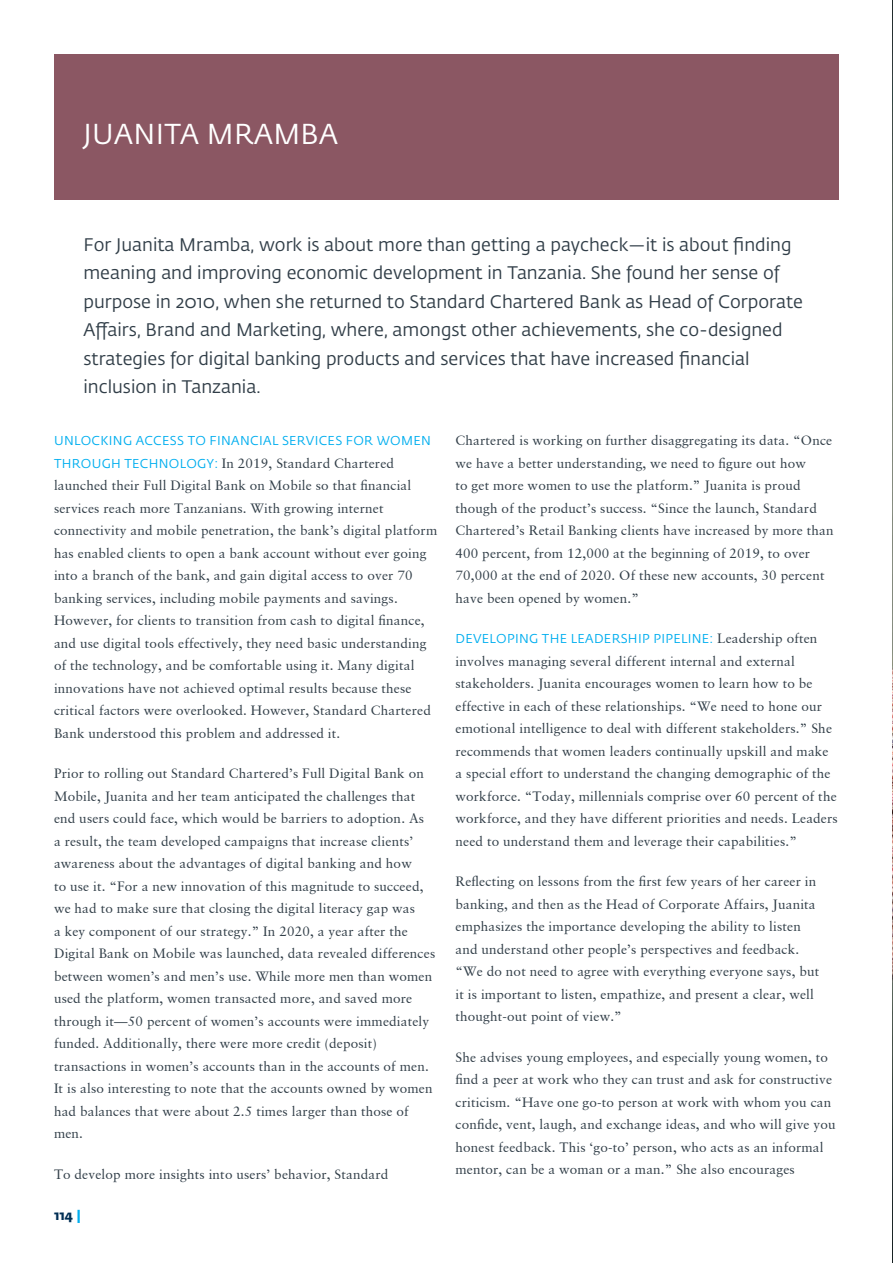
<style>
.page{position:relative;width:893px;height:1263px;background:#fff}
.page>*{position:absolute;margin:0;border:0;box-sizing:border-box;transform-origin:0 0}
.t1{font:28.5px "Fedra Sans Std";letter-spacing:.01em;color:#fff}
.t2{font:18px/28.5px "Fedra Sans Std";color:#313e48}
.t3{font:13.5px/22.5px "Sabon";letter-spacing:.015em;color:#313e48}
.t4{font:700 13.5px "Fedra Sans Std";color:#002e54}
.t5{font:12.75px "Fedra Sans Std";letter-spacing:.025em;color:#00aeef}
.s1{font-family:"Fedra Sans Std";font-size:12.75px;color:#00aeef}
.s2{color:#00aeef}
.s3{font-family:"Sabon";font-size:13.5px;color:#313e48}
</style>
<div class="page">
<div style="left:55px;top:54px;width:784px;height:145px;background:#8b5763"></div>
<img style="left:892px;top:0;width:1px;height:1263px">
<h1 class="t1" style="left:84px;top:117px;width:256px">JUANITA MRAMBA</h1>
<p class="t2" style="left:83px;top:231px;width:721px">For Juanita Mramba, work is about more than getting a paycheck—it is about finding meaning and improving economic development in Tanzania. She found her sense of purpose in 2010, when she returned to Standard Chartered Bank as Head of Corporate Affairs, Brand and Marketing, where, amongst other achievements, she co-designed strategies for digital banking products and services that have increased financial inclusion in Tanzania.</p>
<p class="t5" style="left:54px;top:433px;width:378px">UNLOCKING ACCESS TO FINANCIAL SERVICES FOR WOMEN</p>
<p class="t3" style="left:54px;top:451px;width:385px"><span class="s1">THROUGH TECHNOLOGY:</span> In 2019, Standard Chartered launched their Full Digital Bank on Mobile so that financial services reach more Tanzanians. With growing internet connectivity and mobile penetration, the bank’s digital platform has enabled clients to open a bank account without ever going into a branch of the bank, and gain digital access to over 70 banking services, including mobile payments and savings.<br>However, for clients to transition from cash to digital finance, and use digital tools effectively, they need basic understanding of the technology, and be comfortable using it. Many digital innovations have not achieved optimal results because these critical factors were overlooked. However, Standard Chartered Bank understood this problem and addressed it.</p>
<p class="t3" style="left:54px;top:762px;width:383px">Prior to rolling out Standard Chartered’s Full Digital Bank on Mobile, Juanita and her team anticipated the challenges that end users could face, which would be barriers to adoption. As<br>a result, the team developed campaigns that increase clients’ awareness about the advantages of digital banking and how<br>to use it. “For a new innovation of this magnitude to succeed, we had to make sure that closing the digital literacy gap was<br>a key component of our strategy.” In 2020, a year after the Digital Bank on Mobile was launched, data revealed differences between women’s and men’s use. While more men than women used the platform, women transacted more, and saved more through it—50 percent of women’s accounts were immediately funded. Additionally, there were more credit (deposit) transactions in women’s accounts than in the accounts of men.<br>It is also interesting to note that the accounts owned by women had balances that were about 2.5 times larger than those of men.</p>
<p class="t3" style="left:54px;top:1163px;width:336px">To develop more insights into users’ behavior, Standard</p>
<p class="t4" style="left:54px;top:1206px;width:28px">114 <span class="s2">|</span></p>
<p class="t3" style="left:455px;top:429px;width:380px">Chartered is working on further disaggregating its data. “Once we have a better understanding, we need to figure out how<br>to get more women to use the platform.” Juanita is proud though of the product’s success. “Since the launch, Standard Chartered’s Retail Banking clients have increased by more than 400 percent, from 12,000 at the beginning of 2019, to over 70,000 at the end of 2020. Of these new accounts, 30 percent have been opened by women.”</p>
<p class="t5" style="left:456px;top:631px;width:363px">DEVELOPING THE LEADERSHIP PIPELINE: <span class="s3">Leadership often</span></p>
<p class="t3" style="left:455px;top:650px;width:384px">involves managing several different internal and external stakeholders. Juanita encourages women to learn how to be effective in each of these relationships. “We need to hone our emotional intelligence to deal with different stakeholders.” She recommends that women leaders continually upskill and make a special effort to understand the changing demographic of the workforce. “Today, millennials comprise over 60 percent of the workforce, and they have different priorities and needs. Leaders need to understand them and leverage their capabilities.”</p>
<p class="t3" style="left:455px;top:870px;width:365px">Reflecting on lessons from the first few years of her career in banking, and then as the Head of Corporate Affairs, Juanita emphasizes the importance developing the ability to listen and understand other people’s perspectives and feedback. “We do not need to agree with everything everyone says, but it is important to listen, empathize, and present a clear, well thought-out point of view.”</p>
<p class="t3" style="left:455px;top:1046px;width:382px">She advises young employees, and especially young women, to find a peer at work who they can trust and ask for constructive criticism. “Have one go-to person at work with whom you can confide, vent, laugh, and exchange ideas, and who will give you honest feedback. This ‘go-to’ person, who acts as an informal mentor, can be a woman or a man.” She also encourages</p>
</div>
